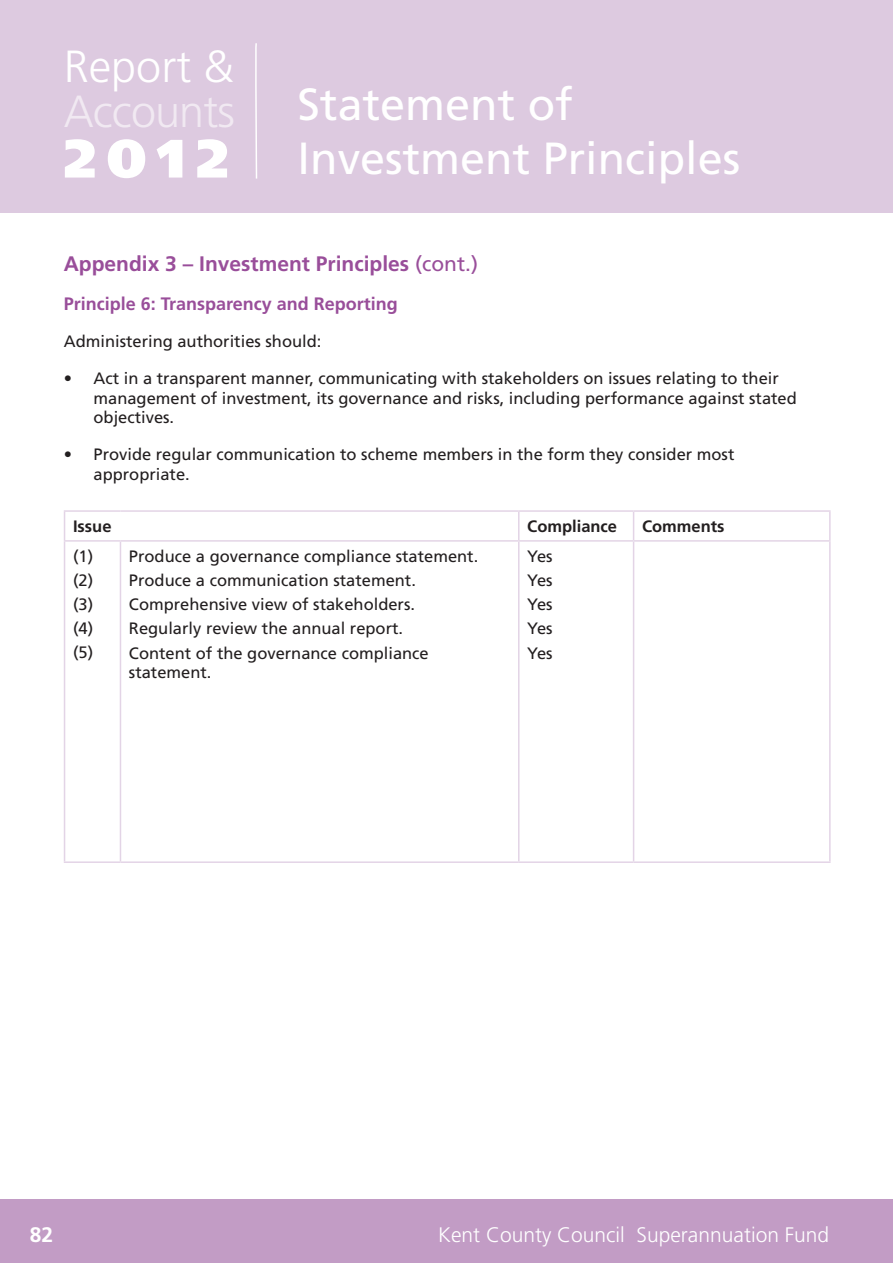
<style>
.page{position:relative;width:893px;height:1263px;background:#fff}
.page>*{position:absolute;margin:0;border:0;box-sizing:border-box;transform-origin:0 0}
.t1{font:900 54px "Frutiger";color:#fff}
.t2{font:45px/54px "Frutiger";color:#fff}
.t3{font:300 45px "Frutiger";letter-spacing:-.02em;color:#f1e9f2}
.t4{font:300 45px "Frutiger";color:#fff}
.t5{font:700 21px "Frutiger";color:#994e9a}
.t6{font:300 21px "Frutiger";color:#fff}
.t7{font:700 21px "Frutiger";color:#fff}
.t8{font:700 18px "Frutiger";color:#994e9a}
.t9{font:16.5px/19.8px "Frutiger";color:#231f20}
.t10{font:700 16.5px "Frutiger";color:#231f20}
.s1{font-weight:400}
</style>
<div class="page">
<div style="left:0;top:0;width:893px;height:213px;background:#ddcae0"></div>
<div style="left:0;top:1199px;width:893px;height:64px;background:#c29cc5"></div>
<svg style="left:255px;top:43px;width:3px;height:136px"></svg>
<hr style="left:64px;top:510px;width:56px;height:2px;background:#e3d4e6">
<svg style="left:64px;top:512px;width:1px;height:28px"></svg>
<hr style="left:120px;top:510px;width:399px;height:2px;background:#e3d4e6">
<hr style="left:519px;top:510px;width:115px;height:2px;background:#e3d4e6">
<svg style="left:518px;top:512px;width:1px;height:28px"></svg>
<hr style="left:634px;top:510px;width:197px;height:2px;background:#e3d4e6">
<svg style="left:633px;top:512px;width:1px;height:28px"></svg>
<hr style="left:829px;top:512px;width:2px;height:28px;background:#e3d4e6">
<hr style="left:64px;top:540px;width:56px;height:2px;background:#e3d4e6">
<hr style="left:64px;top:542px;width:1px;height:319px;background:#e3d4e6">
<hr style="left:120px;top:540px;width:399px;height:2px;background:#e3d4e6">
<hr style="left:120px;top:542px;width:1px;height:319px;background:#e3d4e6">
<hr style="left:519px;top:540px;width:115px;height:2px;background:#e3d4e6">
<hr style="left:518px;top:542px;width:1px;height:319px;background:#e3d4e6">
<hr style="left:634px;top:540px;width:197px;height:2px;background:#e3d4e6">
<hr style="left:633px;top:542px;width:1px;height:319px;background:#e3d4e6">
<hr style="left:829px;top:542px;width:2px;height:319px;background:#e3d4e6">
<hr style="left:64px;top:861px;width:56px;height:2px;background:#e3d4e6">
<hr style="left:120px;top:861px;width:399px;height:2px;background:#e3d4e6">
<hr style="left:519px;top:861px;width:115px;height:2px;background:#e3d4e6">
<hr style="left:634px;top:861px;width:197px;height:2px;background:#e3d4e6">
<h2 class="t4" style="left:64px;top:41px;width:172px">Report &amp;</h2>
<h2 class="t3" style="left:64px;top:86px;width:173px">Accounts</h2>
<h1 class="t1" style="left:64px;top:126px;width:166px">2012</h1>
<p class="t2" style="left:298px;top:77px;width:444px">Statement of<br>Investment Principles</p>
<p class="t5" style="left:64px;top:252px;width:416px">Appendix 3 – Investment Principles <span class="s1">(cont.)</span></p>
<p class="t8" style="left:64px;top:293px;width:336px">Principle 6: Transparency and Reporting</p>
<p class="t9" style="left:64px;top:331px;width:259px">Administering authorities should:</p>
<p class="t9" style="left:94px;top:368px;width:705px;text-indent:-30px">• Act in a transparent manner, communicating with stakeholders on issues relating to their management of investment, its governance and risks, including performance against stated objectives.</p>
<p class="t9" style="left:94px;top:444px;width:642px;text-indent:-30px">• Provide regular communication to scheme members in the form they consider most appropriate.</p>
<p class="t10" style="left:73px;top:517px;width:40px">Issue</p>
<p class="t10" style="left:527px;top:517px;width:91px">Compliance</p>
<p class="t10" style="left:642px;top:517px;width:84px">Comments</p>
<p class="t9" style="left:73px;top:546px;width:22px">(1)</p>
<p class="t9" style="left:73px;top:570px;width:22px">(2)</p>
<p class="t9" style="left:73px;top:595px;width:22px">(3)</p>
<p class="t9" style="left:73px;top:619px;width:22px">(4)</p>
<p class="t9" style="left:73px;top:643px;width:22px">(5)</p>
<p class="t9" style="left:129px;top:546px;width:351px">Produce a governance compliance statement.</p>
<p class="t9" style="left:129px;top:570px;width:288px">Produce a communication statement.</p>
<p class="t9" style="left:129px;top:595px;width:288px">Comprehensive view of stakeholders.</p>
<p class="t9" style="left:129px;top:619px;width:276px">Regularly review the annual report.</p>
<p class="t9" style="left:129px;top:643px;width:301px">Content of the governance compliance statement.</p>
<p class="t9" style="left:527px;top:546px;width:27px">Yes</p>
<p class="t9" style="left:527px;top:570px;width:27px">Yes</p>
<p class="t9" style="left:527px;top:595px;width:27px">Yes</p>
<p class="t9" style="left:527px;top:619px;width:27px">Yes</p>
<p class="t9" style="left:527px;top:643px;width:27px">Yes</p>
<p class="t7" style="left:30px;top:1222px;width:25px">82</p>
<p class="t6" style="left:438px;top:1223px;width:392px">Kent County Council Superannuation Fund</p>
</div>
